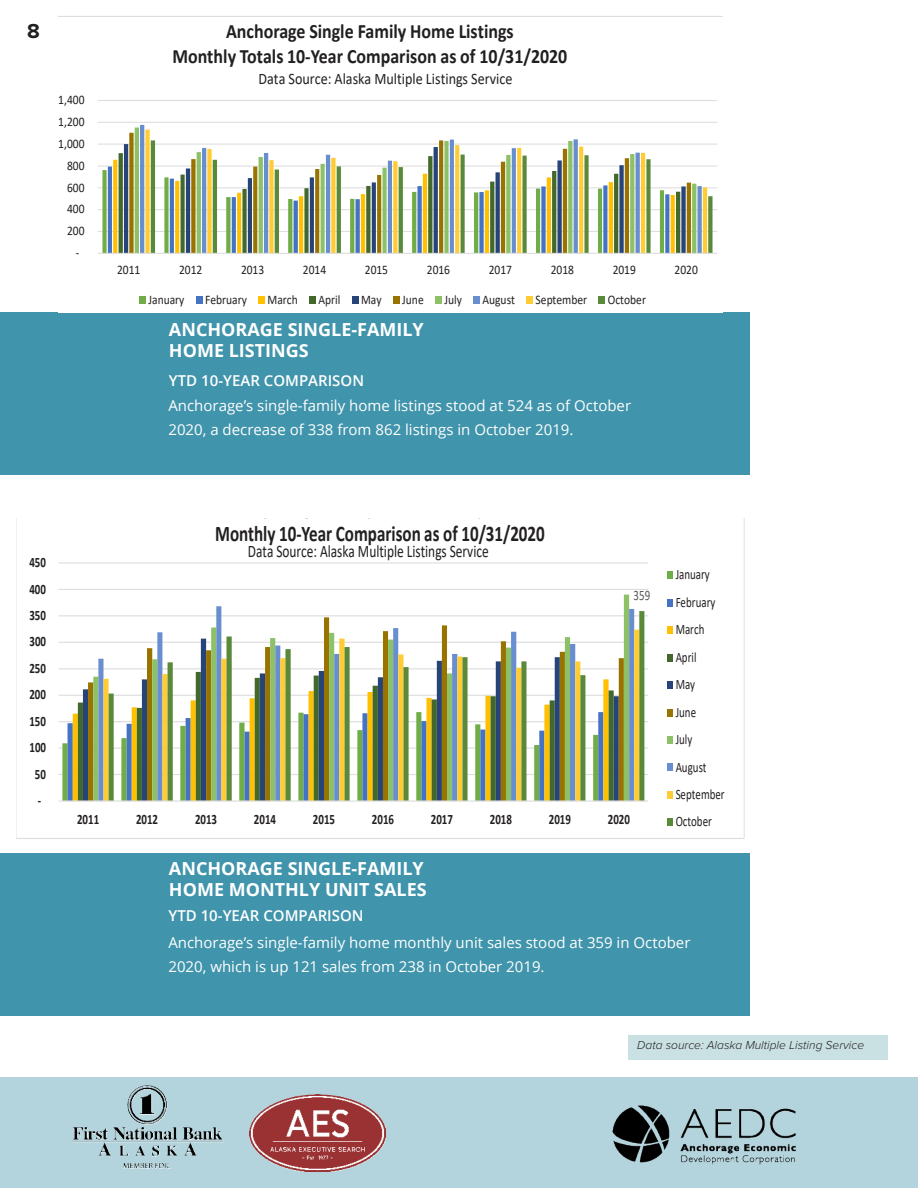
<style>
.page{position:relative;width:918px;height:1188px;background:#fff}
.page>*{position:absolute;margin:0;border:0;box-sizing:border-box;transform-origin:0 0}
.t1{font:700 22.35px "Calibri";color:#221f1f;scale:.76 1}
.t2{font:700 21px "Proxima Nova";color:#221f1f}
.t3{font:700 20.4px/24.9px "Calibri";color:#221f1f;text-align:center;scale:.88 1}
.t4{font:700 18px/21.6px "Open Sans";color:#fff}
.t5{font:17.55px "Calibri";color:#221f1f;scale:.76 1}
.t6{font:16.05px "Calibri";color:#221f1f;scale:.88 1}
.t7{font:15px/24px "Open Sans";color:#fff}
.t8{font:600 15px "Open Sans";color:#fff}
.t9{font:700 14.4px "Calibri";color:#221f1f;scale:.76 1}
.t10{font:14.4px/27.5px "Calibri";color:#221f1f;scale:.76 1}
.t11{font:14.4px "Calibri";color:#5a5757;scale:.76 1}
.t12{font:13.05px "Calibri";color:#221f1f;scale:.88 1}
.t13{font:italic 300 12px "Proxima Nova";color:#221f1f}
</style>
<div class="page">
<div style="left:0;top:1078px;width:918px;height:110px;background:#b3d4dd"></div>
<img style="left:37px;top:1077px;width:213px;height:92px">
<img style="left:612px;top:1105px;width:183px;height:60px">
<img style="left:249px;top:1095px;width:137px;height:76px">
<div style="left:0;top:312px;width:750px;height:163px;background:#4094ab"></div>
<div style="left:0;top:854px;width:750px;height:162px;background:#4094ab"></div>
<svg style="left:58px;top:16px;width:664px;height:288px"></svg>
<svg style="left:17px;top:519px;width:728px;height:320px"></svg>
<div style="left:629px;top:1035px;width:259px;height:24px;background:#c9e1e3"></div>
<h2 class="t2" style="left:27px;top:22px;width:14px">8</h2>
<p class="t12" style="left:58px;top:95px;width:31px">1,400</p>
<p class="t12" style="left:58px;top:117px;width:31px">1,200</p>
<p class="t12" style="left:58px;top:139px;width:31px">1,000</p>
<p class="t12" style="left:67px;top:161px;width:21px">800</p>
<p class="t12" style="left:67px;top:183px;width:21px">600</p>
<p class="t12" style="left:67px;top:205px;width:21px">400</p>
<p class="t12" style="left:67px;top:226px;width:21px">200</p>
<p class="t12" style="left:76px;top:248px;width:6px">-</p>
<h3 class="t3" style="left:172px;top:20px;width:450px">Anchorage Single Family Home Listings<br>Monthly Totals 10-Year Comparison as of 10/31/2020</h3>
<p class="t6" style="left:258px;top:73px;width:290px">Data Source: Alaska Multiple Listings Service</p>
<p class="t12" style="left:117px;top:265px;width:28px">2011</p>
<p class="t12" style="left:179px;top:265px;width:28px">2012</p>
<p class="t12" style="left:241px;top:265px;width:28px">2013</p>
<p class="t12" style="left:303px;top:265px;width:28px">2014</p>
<p class="t12" style="left:365px;top:265px;width:28px">2015</p>
<p class="t12" style="left:427px;top:265px;width:28px">2016</p>
<p class="t12" style="left:489px;top:265px;width:28px">2017</p>
<p class="t12" style="left:551px;top:265px;width:28px">2018</p>
<p class="t12" style="left:613px;top:265px;width:28px">2019</p>
<p class="t12" style="left:675px;top:265px;width:28px">2020</p>
<p class="t12" style="left:149px;top:295px;width:42px">January</p>
<p class="t12" style="left:205px;top:295px;width:49px">February</p>
<p class="t12" style="left:268px;top:295px;width:36px">March</p>
<p class="t12" style="left:318px;top:295px;width:26px">April</p>
<p class="t12" style="left:361px;top:295px;width:25px">May</p>
<p class="t12" style="left:402px;top:295px;width:26px">June</p>
<p class="t12" style="left:444px;top:295px;width:22px">July</p>
<p class="t12" style="left:483px;top:295px;width:38px">August</p>
<p class="t12" style="left:536px;top:295px;width:60px">September</p>
<p class="t12" style="left:608px;top:295px;width:45px">October</p>
<p class="t4" style="left:169px;top:320px;width:256px">ANCHORAGE SINGLE-FAMILY<br>HOME LISTINGS</p>
<p class="t8" style="left:169px;top:374px;width:197px">YTD 10-YEAR COMPARISON</p>
<p class="t7" style="left:168px;top:395px;width:464px">Anchorage’s single-family home listings stood at 524 as of October<br>2020, a decrease of 338 from 862 listings in October 2019.</p>
<p class="t9" style="left:29px;top:557px;width:23px">450</p>
<p class="t9" style="left:29px;top:583px;width:23px">400</p>
<p class="t9" style="left:29px;top:610px;width:23px">350</p>
<p class="t9" style="left:29px;top:636px;width:23px">300</p>
<p class="t9" style="left:29px;top:662px;width:23px">250</p>
<p class="t9" style="left:29px;top:689px;width:23px">200</p>
<p class="t9" style="left:29px;top:715px;width:23px">150</p>
<p class="t9" style="left:29px;top:742px;width:23px">100</p>
<p class="t9" style="left:35px;top:768px;width:16px">50</p>
<p class="t9" style="left:38px;top:795px;width:6px">-</p>
<h1 class="t1" style="left:215px;top:525px;width:435px">Monthly 10-Year Comparison as of 10/31/2020</h1>
<p class="t5" style="left:248px;top:545px;width:319px">Data Source: Alaska Multiple Listings Service</p>
<p class="t11" style="left:634px;top:590px;width:23px">359</p>
<p class="t9" style="left:77px;top:813px;width:31px">2011</p>
<p class="t9" style="left:136px;top:813px;width:31px">2012</p>
<p class="t9" style="left:195px;top:813px;width:31px">2013</p>
<p class="t9" style="left:254px;top:813px;width:31px">2014</p>
<p class="t9" style="left:313px;top:813px;width:31px">2015</p>
<p class="t9" style="left:372px;top:813px;width:31px">2016</p>
<p class="t9" style="left:431px;top:813px;width:31px">2017</p>
<p class="t9" style="left:490px;top:813px;width:31px">2018</p>
<p class="t9" style="left:549px;top:813px;width:31px">2019</p>
<p class="t9" style="left:608px;top:813px;width:31px">2020</p>
<p class="t4" style="left:169px;top:859px;width:259px">ANCHORAGE SINGLE-FAMILY<br>HOME MONTHLY UNIT SALES</p>
<p class="t8" style="left:168px;top:910px;width:197px">YTD 10-YEAR COMPARISON</p>
<p class="t10" style="left:676px;top:562px;width:66px">January<br>February<br>March<br>April<br>May<br>June<br>July<br>August<br>September<br>October</p>
<p class="t7" style="left:168px;top:932px;width:524px">Anchorage’s single-family home monthly unit sales stood at 359 in October<br>2020, which is up 121 sales from 238 in October 2019.</p>
<p class="t13" style="left:637px;top:1040px;width:228px">Data source: Alaska Multiple Listing Service</p>
</div>
